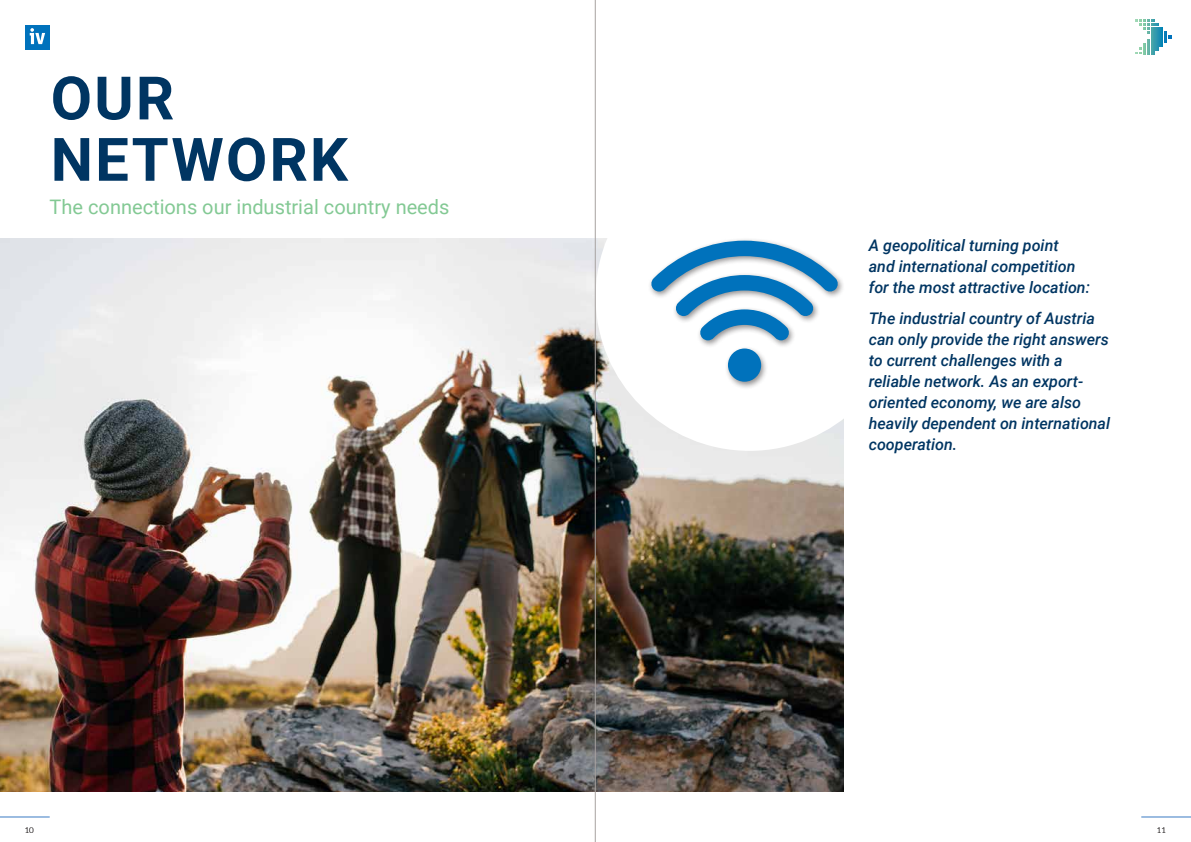
<style>
.page{position:relative;width:1191px;height:842px;background:#fff}
.page>*{position:absolute;margin:0;border:0;box-sizing:border-box;transform-origin:0 0}
.t1{font:700 60px/61.3px "Roboto";letter-spacing:.035em;color:#003562}
.t2{font:20px "Roboto";color:#83c994}
.t3{font:italic 500 16px/21px "Roboto";color:#003562}
.t4{font:300 8px "Lato";color:#231f20}
</style>
<div class="page">
<img style="left:0;top:239px;width:843px;height:553px">
<div style="left:595px;top:143px;width:308px;height:308px;background:#fff;border-radius:50%"></div>
<svg style="left:728px;top:348px;width:33px;height:34px"></svg>
<svg style="left:650px;top:241px;width:188px;height:99px"></svg>
<hr style="left:595px;top:0;width:1px;height:842px;background:#a7a2a0">
<hr style="left:0;top:817px;width:50px;height:1px;background:#7ca7d8">
<hr style="left:1141px;top:817px;width:50px;height:1px;background:#7ca7d8">
<div style="left:25px;top:25px;width:24px;height:25px;background:#0072bc"></div>
<svg style="left:30px;top:28px;width:15px;height:16px"></svg>
<svg style="left:1135px;top:19px;width:36px;height:35px"></svg>
<h1 class="t1" style="left:51px;top:65px;width:299px">OUR<br>NETWORK</h1>
<p class="t2" style="left:50px;top:193px;width:401px">The connections our industrial country needs</p>
<p class="t3" style="left:868px;top:234px;width:222px">A geopolitical turning point<br>and international competition for the most attractive location:</p>
<p class="t3" style="left:868px;top:307px;width:243px">The industrial country of Austria can only provide the right answers to current challenges with a reliable network. As an export&shy;oriented economy, we are also heavily dependent on international cooperation.</p>
<p class="t4" style="left:25px;top:824px;width:11px">10</p>
<p class="t4" style="left:1156px;top:824px;width:11px">11</p>
</div>
